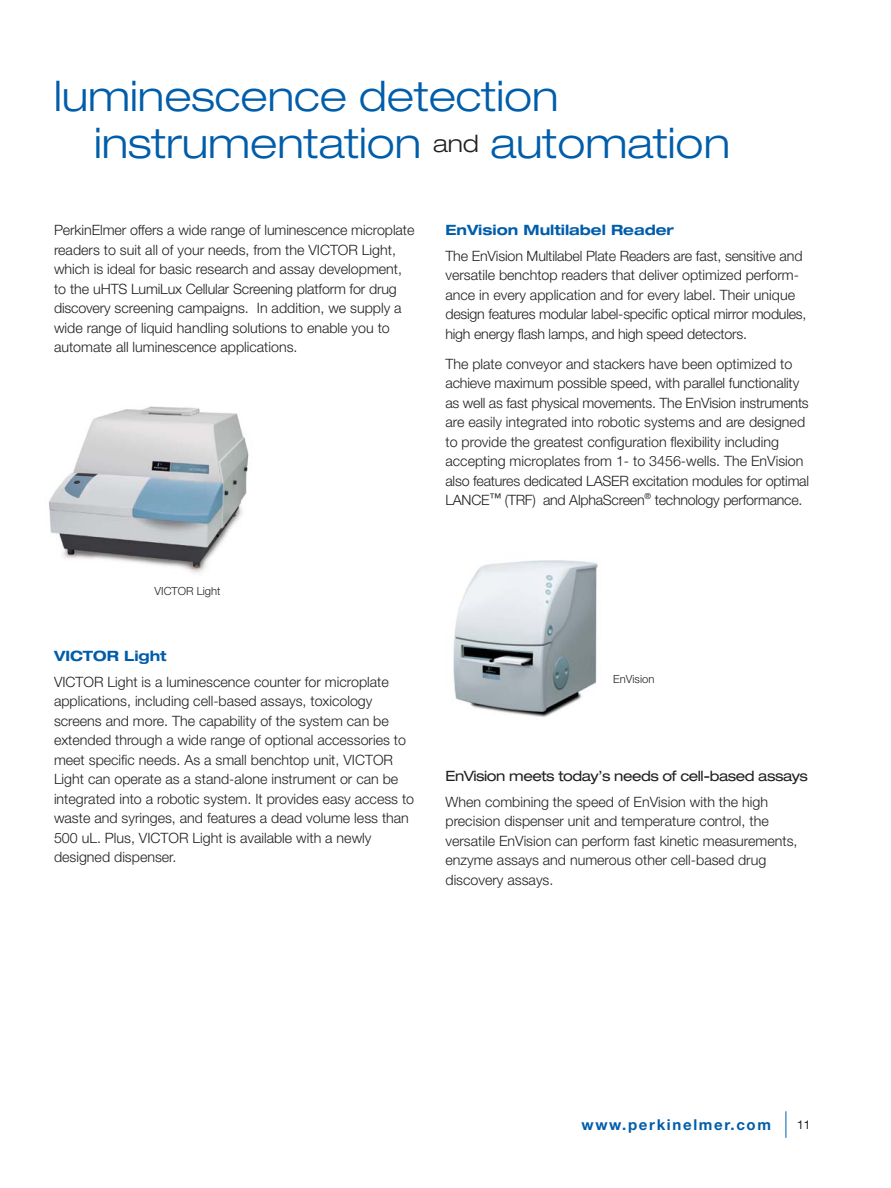
<style>
.page{position:relative;width:891px;height:1188px;background:#fff}
.page>*{position:absolute;margin:0;border:0;box-sizing:border-box;transform-origin:0 0}
.t1{font:300 expanded 42px/46.5px "Helvetica Neue";color:#005daa}
.t2{font:700 15px "Helvetica Neue";letter-spacing:.11em;color:#005daa}
.t3{font:300 14.25px/19.5px "Helvetica Neue";color:#231f20}
.t4{font:expanded 14.25px "Helvetica Neue";letter-spacing:-.035em;color:#231f20}
.t5{font:700 expanded 14.25px "Helvetica Neue";color:#005daa}
.t6{font:12px "Helvetica Neue";color:#231f20}
.t7{font:300 11.25px "Helvetica Neue";color:#231f20}
.s1{font-size:24px;color:#231f20}
</style>
<div class="page">
<svg style="left:786px;top:1111px;width:1px;height:27px"></svg>
<img style="left:48px;top:406px;width:201px;height:168px">
<img style="left:453px;top:560px;width:145px;height:157px">
<h1 class="t1" style="left:94px;top:77px;width:638px;text-indent:-40px">luminescence detection instrumentation <span class="s1">and</span> automation</h1>
<p class="t3" style="left:54px;top:222px;width:362px">PerkinElmer offers a wide range of luminescence microplate readers to suit all of your needs, from the VICTOR Light, which is ideal for basic research and assay development, to the uHTS LumiLux Cellular Screening platform for drug discovery screening campaigns. In addition, we supply a wide range of liquid handling solutions to enable you to automate all luminescence applications.</p>
<p class="t5" style="left:446px;top:225px;width:230px">EnVision Multilabel Reader</p>
<p class="t3" style="left:446px;top:247px;width:362px">The EnVision Multilabel Plate Readers are fast, sensitive and versatile benchtop readers that deliver optimized perform&shy;ance in every application and for every label. Their unique design features modular label-specific optical mirror modules, high energy flash lamps, and high speed detectors.</p>
<p class="t3" style="left:446px;top:355px;width:365px">The plate conveyor and stackers have been optimized to achieve maximum possible speed, with parallel functionality as well as fast physical movements. The EnVision instruments are easily integrated into robotic systems and are designed to provide the greatest configuration flexibility including accepting microplates from 1- to 3456-wells. The EnVision also features dedicated LASER excitation modules for optimal LANCE<sup>™</sup> (TRF) and AlphaScreen<sup>®</sup> technology performance.</p>
<p class="t7" style="left:155px;top:587px;width:68px">VICTOR Light</p>
<p class="t5" style="left:54px;top:651px;width:114px">VICTOR Light</p>
<p class="t3" style="left:54px;top:673px;width:362px">VICTOR Light is a luminescence counter for microplate applications, including cell-based assays, toxicology screens and more. The capability of the system can be extended through a wide range of optional accessories to meet specific needs. As a small benchtop unit, VICTOR Light can operate as a stand-alone instrument or can be integrated into a robotic system. It provides easy access to waste and syringes, and features a dead volume less than 500 uL. Plus, VICTOR Light is available with a newly designed dispenser.</p>
<p class="t7" style="left:613px;top:675px;width:43px">EnVision</p>
<p class="t4" style="left:446px;top:771px;width:364px">EnVision meets today’s needs of cell-based assays</p>
<p class="t3" style="left:446px;top:793px;width:354px">When combining the speed of EnVision with the high precision dispenser unit and temperature control, the versatile EnVision can perform fast kinetic measurements, enzyme assays and numerous other cell-based drug discovery assays.</p>
<p class="t2" style="left:581px;top:1119px;width:191px">www.perkinelmer.com</p>
<p class="t6" style="left:797px;top:1120px;width:15px">11</p>
</div>
